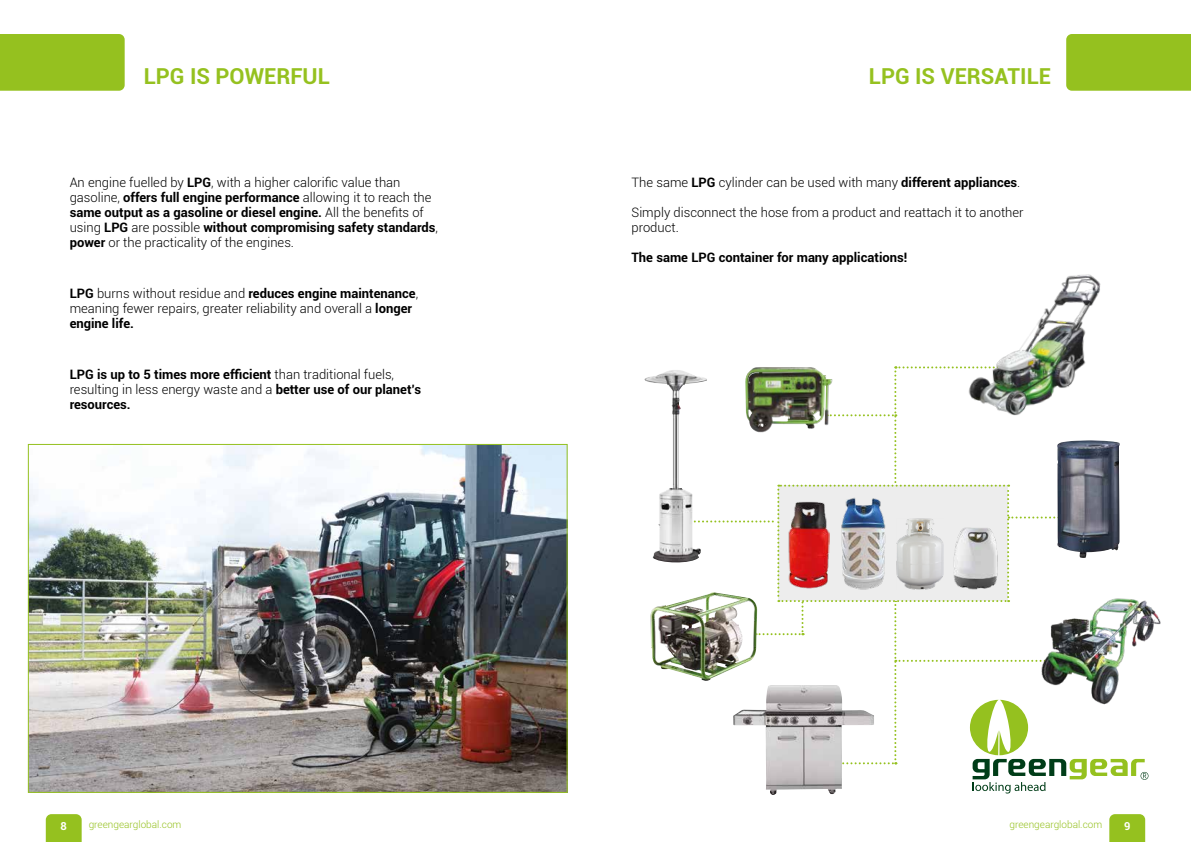
<style>
.page{position:relative;width:1191px;height:842px;background:#fff}
.page>*{position:absolute;margin:0;border:0;box-sizing:border-box;transform-origin:0 0}
.t1{font:700 22px "Roboto";color:#95c11f}
.t2{font:300 13px/15px "Roboto";color:#000}
.t3{font:700 13px/15px "Roboto";color:#000}
.t4{font:700 11px "Roboto";color:#fff}
.t5{font:300 10px "Roboto";color:#95c11f}
.s1{font-weight:700}
.s2{font-weight:300}
</style>
<div class="page">
<svg style="left:46px;top:814px;width:36px;height:28px"></svg>
<svg style="left:1109px;top:814px;width:36px;height:28px"></svg>
<img style="left:30px;top:446px;width:535px;height:345px">
<div style="left:0;top:34px;width:125px;height:57px;background:#95c11f"></div>
<div style="left:1066px;top:34px;width:125px;height:57px;background:#95c11f"></div>
<img style="left:996px;top:274px;width:105px;height:92px">
<img style="left:1148px;top:606px;width:13px;height:33px">
<img style="left:644px;top:370px;width:38px;height:193px">
<img style="left:650px;top:601px;width:32px;height:72px">
<svg style="left:682px;top:366px;width:466px;height:427px"></svg>
<img style="left:840px;top:498px;width:46px;height:91px">
<img style="left:896px;top:518px;width:47px;height:71px">
<img style="left:952px;top:527px;width:46px;height:62px">
<img style="left:788px;top:500px;width:41px;height:89px">
<h1 class="t1" style="left:144px;top:61px;width:188px">LPG IS POWERFUL</h1>
<h1 class="t1" style="left:868px;top:61px;width:184px">LPG IS VERSATILE</h1>
<p class="t2" style="left:70px;top:174px;width:370px">An engine fuelled by <span class="s1">LPG</span>, with a higher calorific value than gasoline, <span class="s1">offers full engine performance</span> allowing it to reach the <span class="s1">same output as a gasoline or diesel engine.</span> All the benefits of using <span class="s1">LPG</span> are possible <span class="s1">without compromising safety standards</span>, <span class="s1">power</span> or the practicality of the engines.</p>
<p class="t2" style="left:70px;top:285px;width:350px"><span class="s1">LPG</span> burns without residue and <span class="s1">reduces engine maintenance</span>, meaning fewer repairs, greater reliability and overall a <span class="s1">longer engine life.</span></p>
<p class="t3" style="left:70px;top:366px;width:353px">LPG is up to 5 times more efficient <span class="s2">than traditional fuels, resulting in less energy waste and a</span> better use of our planet’s resources.</p>
<p class="t2" style="left:631px;top:174px;width:390px">The same <span class="s1">LPG</span> cylinder can be used with many <span class="s1">different appliances</span>.</p>
<p class="t2" style="left:631px;top:204px;width:394px">Simply disconnect the hose from a product and reattach it to another product.</p>
<p class="t3" style="left:631px;top:249px;width:277px">The same LPG container for many applications!</p>
<p class="t4" style="left:61px;top:818px;width:8px">8</p>
<p class="t5" style="left:89px;top:817px;width:94px">greengearglobal.com</p>
<p class="t5" style="left:1009px;top:817px;width:94px">greengearglobal.com</p>
<p class="t4" style="left:1124px;top:818px;width:8px">9</p>
</div>
